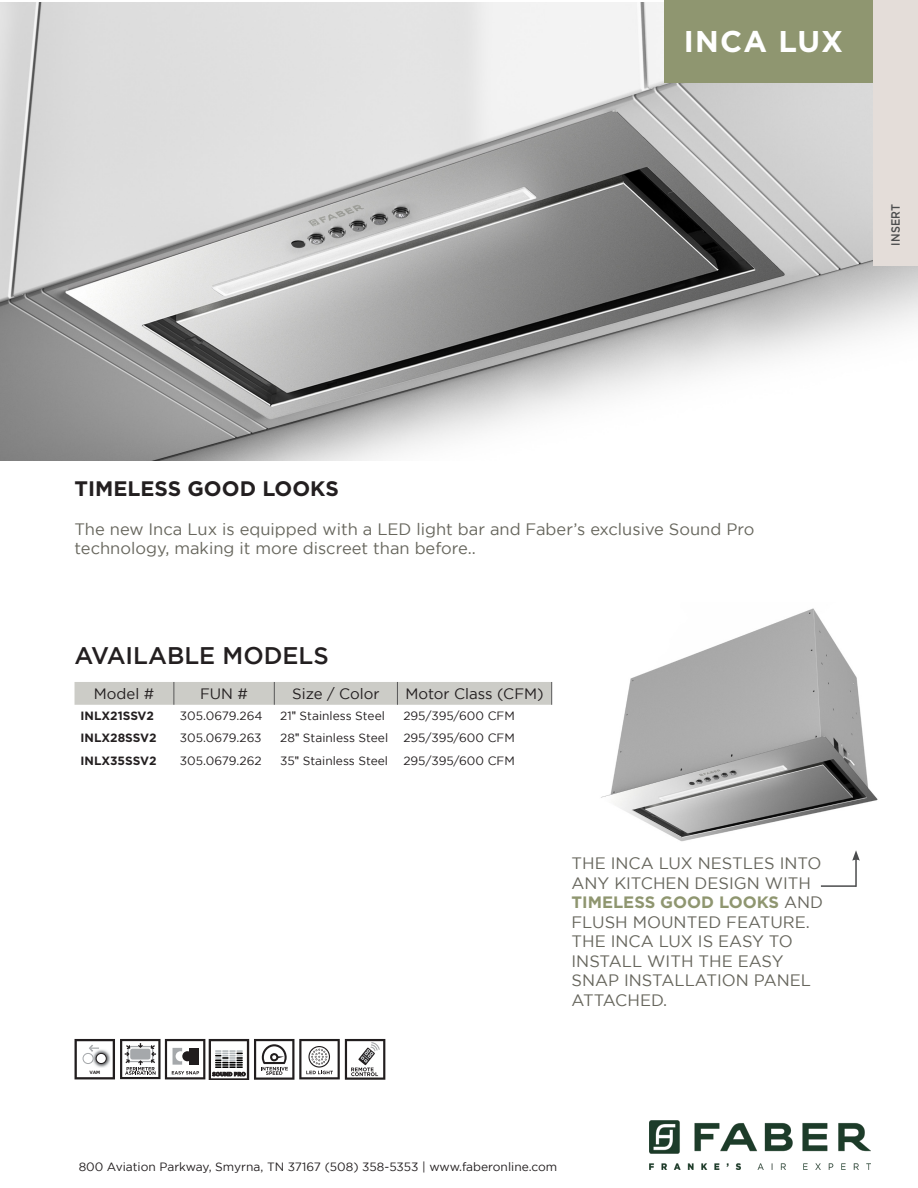
<style>
.page{position:relative;width:918px;height:1188px;background:#fff}
.page>*{position:absolute;margin:0;border:0;box-sizing:border-box;transform-origin:0 0}
.t1{font:700 30px "Gotham";letter-spacing:.04em;color:#fff}
.t2{font:500 24px "Gotham";color:#231f20}
.t3{font:700 21px "Gotham";color:#231f20}
.t4{font:16.5px/19.5px "Gotham";color:#67665d}
.t5{font:15px "Gotham";color:#231f20}
.t6{font:12px "Gotham";color:#231f20}
.t7{font:700 12px "Gotham";color:#231f20}
.t8{font:500 12px "Gotham";letter-spacing:.01em;color:#4b4c4d;scale:.9 1}
.t9{font:700 4.65px "Gotham";color:#211d1e}
.s1{font-family:"Arial"}
.s2{font-weight:700;color:#8f9670}
</style>
<div class="page">
<img style="left:0;top:2px;width:918px;height:458px">
<img style="left:601px;top:608px;width:277px;height:234px">
<img style="left:650px;top:1121px;width:220px;height:49px">
<div style="left:664px;top:0;width:210px;height:82px;background:#8f9670"></div>
<div style="left:874px;top:0;width:44px;height:266px;background:#e4ddd9"></div>
<hr style="left:821px;top:885px;width:35px;height:2px;background:#4b4c4d">
<hr style="left:855px;top:858px;width:2px;height:29px;background:#4b4c4d">
<svg style="left:852px;top:850px;width:8px;height:11px"></svg>
<svg style="left:75px;top:1039px;width:310px;height:40px"></svg>
<div style="left:96px;top:1053px;width:10px;height:11px;background:#fff;border-radius:50%"></div>
<div style="left:96px;top:1053px;width:11px;height:11px;border:1px solid #211d1e;border-radius:50%"></div>
<div style="left:83px;top:1053px;width:10px;height:11px;background:#fff;border-radius:50%"></div>
<div style="left:83px;top:1053px;width:11px;height:11px;border:1px solid #a5a8ab;border-radius:50%"></div>
<div style="left:75px;top:682px;width:477px;height:23px;background:#ccccc7"></div>
<p class="t1" style="left:684px;top:24px;width:161px">INCA LUX</p>
<p class="t8" style="left:889px;top:246px;width:48px;rotate:-90deg">INSERT</p>
<p class="t3" style="left:75px;top:476px;width:266px">TIMELESS GOOD LOOKS</p>
<p class="t4" style="left:75px;top:519px;width:681px">The new Inca Lux is equipped with a LED light bar and Faber’s exclusive Sound Pro technology, making it more discreet than before..</p>
<p class="t2" style="left:75px;top:642px;width:256px">AVAILABLE MODELS</p>
<p class="t5" style="left:94px;top:685px;width:62px">Model #</p>
<p class="t5" style="left:200px;top:685px;width:50px">FUN #</p>
<p class="t5" style="left:292px;top:685px;width:89px">Size / Color</p>
<p class="t5" style="left:405px;top:685px;width:140px">Motor Class (CFM)</p>
<p class="t7" style="left:81px;top:708px;width:75px">INLX21SSV2</p>
<p class="t6" style="left:180px;top:709px;width:84px">305.0679.264</p>
<p class="t6" style="left:280px;top:709px;width:106px">21<span class="s1">ʺ</span> Stainless Steel</p>
<p class="t6" style="left:403px;top:709px;width:113px">295/395/600 CFM</p>
<p class="t7" style="left:81px;top:731px;width:78px">INLX28SSV2</p>
<p class="t6" style="left:180px;top:731px;width:83px">305.0679.263</p>
<p class="t6" style="left:280px;top:731px;width:109px">28<span class="s1">ʺ</span> Stainless Steel</p>
<p class="t6" style="left:403px;top:731px;width:113px">295/395/600 CFM</p>
<p class="t7" style="left:81px;top:754px;width:78px">INLX35SSV2</p>
<p class="t6" style="left:180px;top:754px;width:83px">305.0679.262</p>
<p class="t6" style="left:280px;top:754px;width:109px">35<span class="s1">ʺ</span> Stainless Steel</p>
<p class="t6" style="left:403px;top:754px;width:113px">295/395/600 CFM</p>
<p class="t9" style="left:89px;top:1069px;width:12px">VAM</p>
<p class="t4" style="left:572px;top:853px;width:253px">THE INCA LUX NESTLES INTO<br>ANY KITCHEN DESIGN WITH<br><span class="s2">TIMELESS GOOD LOOKS</span> AND<br>FLUSH MOUNTED FEATURE.<br>THE INCA LUX IS EASY TO<br>INSTALL WITH THE EASY<br>SNAP INSTALLATION PANEL<br>ATTACHED.</p>
<p class="t6" style="left:79px;top:1160px;width:480px">800 Aviation Parkway, Smyrna, TN 37167 (508) 358-5353 | www.faberonline.com</p>
</div>
